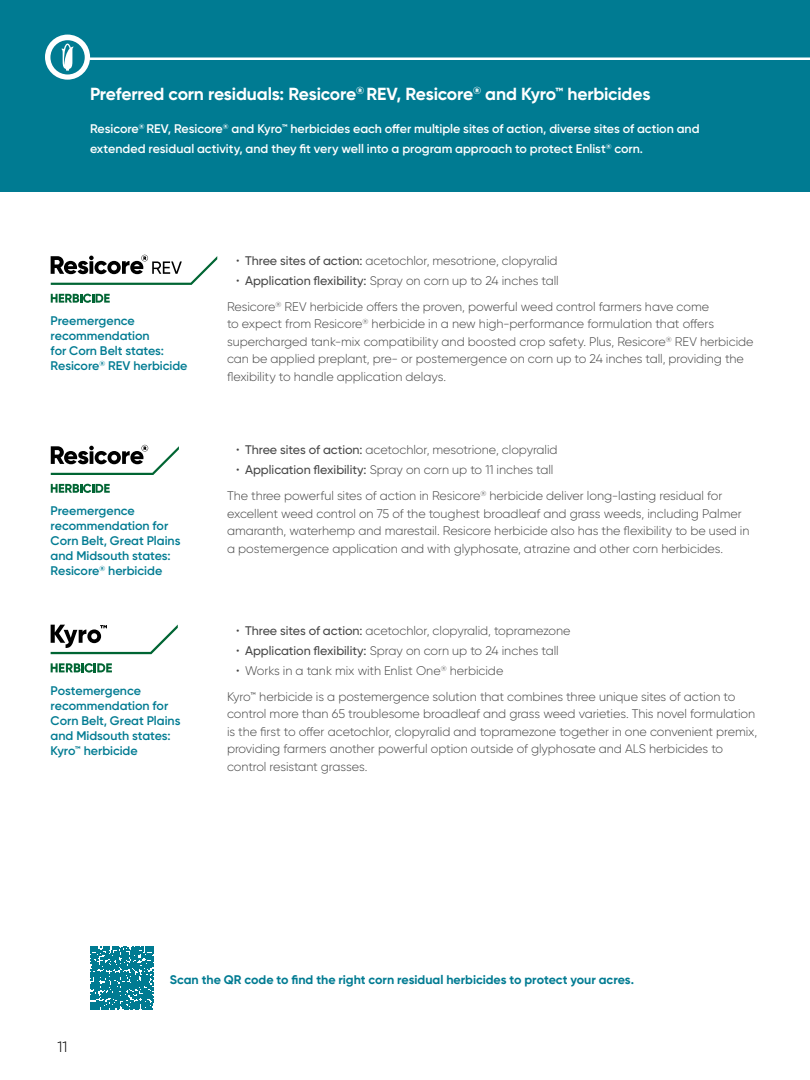
<style>
.page{position:relative;width:810px;height:1080px;background:#fff}
.page>*{position:absolute;margin:0;border:0;box-sizing:border-box;transform-origin:0 0}
.t1{font:700 17.5px "Gilroy";letter-spacing:-.01em;color:#fff}
.t2{font:300 15px "Gilroy";color:#000}
.t3{font:300 12.5px/17.5px "Gilroy";letter-spacing:-.005em;color:#474747}
.t4{font:600 12.5px/15px "Gilroy";color:#007b92}
.t5{font:600 12.5px/20px "Gilroy";color:#fff}
.t6{font:700 12.5px "Gilroy";color:#007b92}
.s1{font-weight:500}
</style>
<div class="page">
<div style="left:0;top:0;width:810px;height:191px;background:#007b92"></div>
<svg style="left:45px;top:35px;width:45px;height:45px"></svg>
<svg style="left:90px;top:947px;width:63px;height:63px;background:#248da1"></svg>
<hr style="left:90px;top:58px;width:720px;height:2px;background:#fff">
<svg style="left:51px;top:294px;width:59px;height:9px"></svg>
<svg style="left:51px;top:255px;width:166px;height:30px"></svg>
<svg style="left:51px;top:484px;width:59px;height:9px"></svg>
<svg style="left:51px;top:445px;width:128px;height:30px"></svg>
<svg style="left:51px;top:663px;width:61px;height:10px"></svg>
<svg style="left:51px;top:625px;width:127px;height:29px"></svg>
<h1 class="t1" style="left:90px;top:83px;width:562px">Preferred corn residuals: Resicore<sup>®</sup> REV, Resicore<sup>®</sup> and Kyro™ herbicides</h1>
<p class="t5" style="left:90px;top:118px;width:611px">Resicore<sup>®</sup> REV, Resicore<sup>®</sup> and Kyro™ herbicides each offer multiple sites of action, diverse sites of action and extended residual activity, and they fit very well into a program approach to protect Enlist<sup>®</sup> corn.</p>
<p class="t4" style="left:51px;top:313px;width:138px">Preemergence recommendation<br>for Corn Belt states:<br>Resicore<sup>®</sup> REV herbicide</p>
<p class="t4" style="left:51px;top:503px;width:131px">Preemergence recommendation for<br>Corn Belt, Great Plains and Midsouth states:<br>Resicore<sup>®</sup> herbicide</p>
<p class="t4" style="left:51px;top:683px;width:131px">Postemergence recommendation for<br>Corn Belt, Great Plains and Midsouth states:<br>Kyro™ herbicide</p>
<p class="t3" style="left:236px;top:251px;width:323px">• <span class="s1">Three sites of action:</span> acetochlor, mesotrione, clopyralid</p>
<p class="t3" style="left:227px;top:267px;width:484px;line-height:25.9px;text-indent:9px">• <span class="s1">Application flexibility:</span> Spray on corn up to 24 inches tall<br>Resicore<sup>®</sup> REV herbicide offers the proven, powerful weed control farmers have come</p>
<p class="t3" style="left:227px;top:315px;width:528px">to expect from Resicore<sup>®</sup> herbicide in a new high-performance formulation that offers supercharged tank-mix compatibility and boosted crop safety. Plus, Resicore<sup>®</sup> REV herbicide can be applied preplant, pre- or postemergence on corn up to 24 inches tall, providing the flexibility to handle application delays.</p>
<p class="t3" style="left:236px;top:441px;width:323px">• <span class="s1">Three sites of action:</span> acetochlor, mesotrione, clopyralid</p>
<p class="t3" style="left:227px;top:457px;width:497px;line-height:25.9px;text-indent:9px">• <span class="s1">Application flexibility:</span> Spray on corn up to 11 inches tall<br>The three powerful sites of action in Resicore<sup>®</sup> herbicide deliver long-lasting residual for</p>
<p class="t3" style="left:227px;top:505px;width:524px">excellent weed control on 75 of the toughest broadleaf and grass weeds, including Palmer amaranth, waterhemp and marestail. Resicore herbicide also has the flexibility to be used in a postemergence application and with glyphosate, atrazine and other corn herbicides.</p>
<p class="t3" style="left:236px;top:621px;width:336px">• <span class="s1">Three sites of action:</span> acetochlor, clopyralid, topramezone</p>
<p class="t3" style="left:236px;top:642px;width:324px">• <span class="s1">Application flexibility:</span> Spray on corn up to 24 inches tall</p>
<p class="t3" style="left:227px;top:658px;width:510px;line-height:25.9px;text-indent:9px">• Works in a tank mix with Enlist One<sup>®</sup> herbicide<br>Kyro™ herbicide is a postemergence solution that combines three unique sites of action to</p>
<p class="t3" style="left:227px;top:705px;width:532px">control more than 65 troublesome broadleaf and grass weed varieties. This novel formulation is the first to offer acetochlor, clopyralid and topramezone together in one convenient premix, providing farmers another powerful option outside of glyphosate and ALS herbicides to control resistant grasses.</p>
<p class="t2" style="left:58px;top:1038px;width:11px">11</p>
<p class="t6" style="left:170px;top:972px;width:466px">Scan the QR code to find the right corn residual herbicides to protect your acres.</p>
</div>
